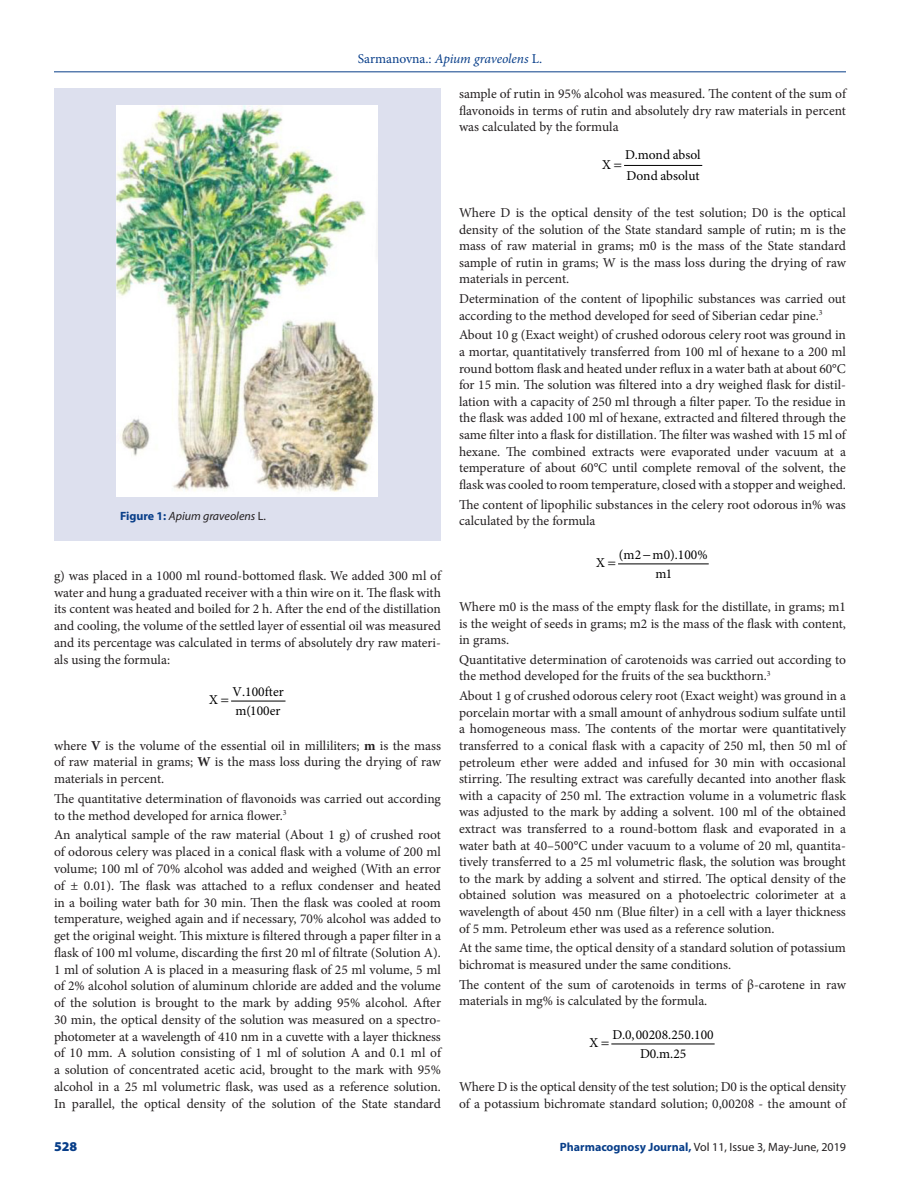
<style>
.page{position:relative;width:918px;height:1188px;background:#fff}
.page>*{position:absolute;margin:0;border:0;box-sizing:border-box;transform-origin:0 0}
.TXT{font:13.5px/16.6px "Minion Pro";letter-spacing:-.005em;color:#231f20;text-align:justify}
.t1{font:13.5px "Minion Pro";letter-spacing:.005em;color:#000}
.t2{font:italic 13.5px "Minion Pro";letter-spacing:-.01em;color:#083e89}
.LRH{font:900 13.5px "Myriad Pro";color:#083e89}
.LRH-2{font:12px "Myriad Pro";color:#231f20}
.FIG_CAP{font:italic 12px "Myriad Pro";color:#231f20}
.s1{font-style:normal}
.s2{font-weight:700;font-style:normal;color:#083e89}
.s3{font-weight:700}
.s4{font-weight:700;color:#083e89}
</style>
<div class="page">
<hr style="left:54px;top:72px;width:792px;height:1px;background:#083e89">
<hr style="left:232px;top:701px;width:53px;height:1px;background:#000">
<hr style="left:625px;top:165px;width:77px;height:1px;background:#000">
<hr style="left:619px;top:564px;width:89px;height:1px;background:#000">
<hr style="left:612px;top:1044px;width:102px;height:1px;background:#000">
<div style="left:54px;top:88px;width:387px;height:452px;background:#dde0ee"></div>
<img style="left:117px;top:105px;width:261px;height:391px">
<p class="t2" style="left:358px;top:49px;width:186px"><span class="s1">Sarmanovna.:</span> Apium graveolens <span class="s1">L.</span></p>
<p class="FIG_CAP" style="left:120px;top:509px;width:148px"><span class="s2">Figure 1:</span> Apium graveolens <span class="s1">L.</span></p>
<p class="TXT" style="left:54px;top:567px;width:389px">g) was placed in a 1000 ml round-bottomed flask. We added 300 ml of water and hung a graduated receiver with a thin wire on it. The flask with its content was heated and boiled for 2 h. After the end of the distillation and cooling, the volume of the settled layer of essential oil was measured and its percentage was calculated in terms of absolutely dry raw materi&shy;als using the formula:</p>
<p class="t1" style="left:232px;top:682px;width:53px">V.100fter</p>
<p class="t1" style="left:209px;top:691px;width:10px">X</p>
<p class="t1" style="left:236px;top:702px;width:46px">m(100er</p>
<p class="TXT" style="left:54px;top:737px;width:389px">where <span class="s3">V</span> is the volume of the essential oil in milliliters; <span class="s3">m</span> is the mass of raw material in grams; <span class="s3">W</span> is the mass loss during the drying of raw materials in percent.</p>
<p class="TXT" style="left:54px;top:790px;width:388px">The quantitative determination of flavonoids was carried out according to the method developed for arnica flower.<sup>3</sup></p>
<p class="TXT" style="left:54px;top:827px;width:389px">An analytical sample of the raw material (About 1 g) of crushed root of odorous celery was placed in a conical flask with a volume of 200 ml volume; 100 ml of 70% alcohol was added and weighed (With an error of ± 0.01). The flask was attached to a reflux condenser and heated in a boiling water bath for 30 min. Then the flask was cooled at room temperature, weighed again and if necessary, 70% alcohol was added to get the original weight. This mixture is filtered through a paper filter in a flask of 100 ml volume, discarding the first 20 ml of filtrate (Solution A).<br>1 ml of solution A is placed in a measuring flask of 25 ml volume, 5 ml of 2% alcohol solution of aluminum chloride are added and the volume of the solution is brought to the mark by adding 95% alcohol. After 30 min, the optical density of the solution was measured on a spectro&shy;photometer at a wavelength of 410 nm in a cuvette with a layer thickness of 10 mm. A solution consisting of 1 ml of solution A and 0.1 ml of a solution of concentrated acetic acid, brought to the mark with 95% alcohol in a 25 ml volumetric flask, was used as a reference solution.<br>In parallel, the optical density of the solution of the State standard</p>
<p class="TXT" style="left:459px;top:85px;width:389px">sample of rutin in 95% alcohol was measured. The content of the sum of flavonoids in terms of rutin and absolutely dry raw materials in percent was calculated by the formula</p>
<p class="t1" style="left:625px;top:146px;width:77px">D.mond absol</p>
<p class="t1" style="left:602px;top:155px;width:10px">X</p>
<p class="t1" style="left:626px;top:166px;width:75px">Dond absolut</p>
<p class="TXT" style="left:459px;top:204px;width:389px">Where D is the optical density of the test solution; D0 is the optical density of the solution of the State standard sample of rutin; m is the mass of raw material in grams; m0 is the mass of the State standard sample of rutin in grams; W is the mass loss during the drying of raw materials in percent.</p>
<p class="TXT" style="left:459px;top:290px;width:388px">Determination of the content of lipophilic substances was carried out according to the method developed for seed of Siberian cedar pine.<sup>3</sup></p>
<p class="TXT" style="left:459px;top:327px;width:389px">About 10 g (Exact weight) of crushed odorous celery root was ground in a mortar, quantitatively transferred from 100 ml of hexane to a 200 ml round bottom flask and heated under reflux in a water bath at about 60°C for 15 min. The solution was filtered into a dry weighed flask for distil&shy;lation with a capacity of 250 ml through a filter paper. To the residue in the flask was added 100 ml of hexane, extracted and filtered through the same filter into a flask for distillation. The filter was washed with 15 ml of hexane. The combined extracts were evaporated under vacuum at a temperature of about 60°C until complete removal of the solvent, the flask was cooled to room temperature, closed with a stopper and weighed.</p>
<p class="TXT" style="left:459px;top:496px;width:388px">The content of lipophilic substances in the celery root odorous in% was calculated by the formula</p>
<p class="t1" style="left:619px;top:545px;width:90px">(m2 m0).100%</p>
<p class="t1" style="left:596px;top:554px;width:10px">X</p>
<p class="t1" style="left:656px;top:565px;width:18px">m1</p>
<p class="TXT" style="left:459px;top:598px;width:389px">Where m0 is the mass of the empty flask for the distillate, in grams; m1 is the weight of seeds in grams; m2 is the mass of the flask with content, in grams.</p>
<p class="TXT" style="left:459px;top:651px;width:389px">Quantitative determination of carotenoids was carried out according to the method developed for the fruits of the sea buckthorn.<sup>3</sup></p>
<p class="TXT" style="left:459px;top:687px;width:389px">About 1 g of crushed odorous celery root (Exact weight) was ground in a porcelain mortar with a small amount of anhydrous sodium sulfate until a homogeneous mass. The contents of the mortar were quantitatively transferred to a conical flask with a capacity of 250 ml, then 50 ml of petroleum ether were added and infused for 30 min with occasional stirring. The resulting extract was carefully decanted into another flask with a capacity of 250 ml. The extraction volume in a volumetric flask was adjusted to the mark by adding a solvent. 100 ml of the obtained extract was transferred to a round-bottom flask and evaporated in a water bath at 40–500°C under vacuum to a volume of 20 ml, quantita&shy;tively transferred to a 25 ml volumetric flask, the solution was brought to the mark by adding a solvent and stirred. The optical density of the obtained solution was measured on a photoelectric colorimeter at a wavelength of about 450 nm (Blue filter) in a cell with a layer thickness of 5 mm. Petroleum ether was used as a reference solution.</p>
<p class="TXT" style="left:459px;top:940px;width:388px">At the same time, the optical density of a standard solution of potassium bichromat is measured under the same conditions.</p>
<p class="TXT" style="left:459px;top:976px;width:388px">The content of the sum of carotenoids in terms of β-carotene in raw materials in mg% is calculated by the formula.</p>
<p class="t1" style="left:613px;top:1025px;width:103px">D.0,00208.250.100</p>
<p class="t1" style="left:590px;top:1034px;width:10px">X</p>
<p class="t1" style="left:640px;top:1045px;width:48px">D0.m.25</p>
<p class="TXT" style="left:459px;top:1078px;width:389px">Where D is the optical density of the test solution; D0 is the optical density of a potassium bichromate standard solution; 0,00208 - the amount of</p>
<p class="LRH" style="left:54px;top:1137px;width:25px">528</p>
<p class="LRH-2" style="left:560px;top:1139px;width:288px"><span class="s4">Pharmacognosy Journal,</span> Vol 11, Issue 3, May-June, 2019</p>
</div>
